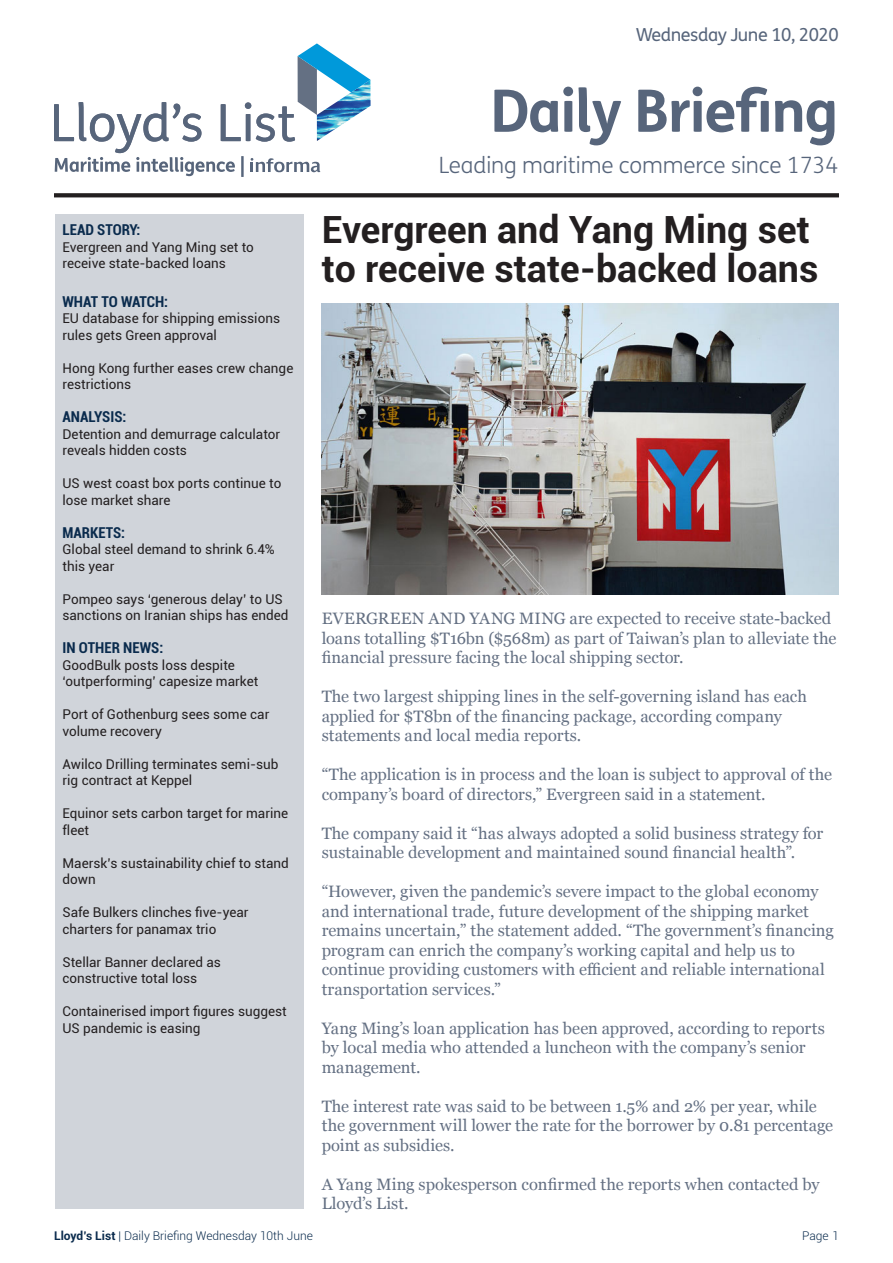
<style>
.page{position:relative;width:893px;height:1263px;background:#fff}
.page>*{position:absolute;margin:0;border:0;box-sizing:border-box;transform-origin:0 0}
.t1{font:700 58.5px "FS Me";letter-spacing:-.025em;color:#57657b}
.Headline_1{font:700 37.5px/39px "Roboto";color:#231f20}
.t2{font:300 22.5px "FS Me";letter-spacing:-.005em;color:#57657b}
.t3{font:18px "FS Me";letter-spacing:-.025em;color:#57657b}
.Body_Copy{font:16.5px/19.5px "Georgia";letter-spacing:-.005em;color:#647083}
.Contents_header{font:700 condensed 15px "Roboto";color:#0a2b4d}
.Contents_body{font:13.5px/16.5px "Roboto";color:#231f20}
.t4{font:300 12px "Roboto";color:#0a2b4d}
.s1{font-weight:700}
</style>
<div class="page">
<svg style="left:54px;top:43px;width:316px;height:134px"></svg>
<svg style="left:54px;top:193px;width:785px;height:4px;background:#2d292a"></svg>
<img style="left:321px;top:303px;width:517px;height:291px">
<div style="left:55px;top:215px;width:249px;height:994px;background:#d0d4da"></div>
<p class="t3" style="left:636px;top:22px;width:204px">Wednesday June 10, 2020</p>
<p class="Contents_header" style="left:63px;top:220px;width:79px">LEAD STORY:</p>
<p class="Contents_body" style="left:63px;top:238px;width:193px">Evergreen and Yang Ming set to receive state-backed loans</p>
<p class="Contents_header" style="left:63px;top:291px;width:107px">WHAT TO WATCH:</p>
<p class="Contents_body" style="left:63px;top:310px;width:219px">EU database for shipping emissions rules gets Green approval</p>
<p class="Contents_body" style="left:63px;top:359px;width:232px">Hong Kong further eases crew change restrictions</p>
<p class="Contents_header" style="left:63px;top:406px;width:65px">ANALYSIS:</p>
<p class="Contents_body" style="left:63px;top:425px;width:219px">Detention and demurrage calculator reveals hidden costs</p>
<p class="Contents_body" style="left:63px;top:475px;width:220px">US west coast box ports continue to lose market share</p>
<p class="Contents_header" style="left:63px;top:522px;width:64px">MARKETS:</p>
<p class="Contents_body" style="left:63px;top:541px;width:214px">Global steel demand to shrink 6.4% this year</p>
<p class="Contents_body" style="left:63px;top:590px;width:227px">Pompeo says ‘generous delay’ to US sanctions on Iranian ships has ended</p>
<p class="Contents_header" style="left:63px;top:637px;width:102px">IN OTHER NEWS:</p>
<p class="Contents_body" style="left:63px;top:656px;width:197px">GoodBulk posts loss despite ‘outperforming’ capesize market</p>
<p class="Contents_body" style="left:63px;top:706px;width:208px">Port of Gothenburg sees some car volume recovery</p>
<p class="Contents_body" style="left:63px;top:755px;width:218px">Awilco Drilling terminates semi-sub rig contract at Keppel</p>
<p class="Contents_body" style="left:63px;top:805px;width:227px">Equinor sets carbon target for marine fleet</p>
<p class="Contents_body" style="left:63px;top:854px;width:228px">Maersk’s sustainability chief to stand down</p>
<p class="Contents_body" style="left:63px;top:904px;width:188px">Safe Bulkers clinches five-year charters for panamax trio</p>
<p class="Contents_body" style="left:63px;top:953px;width:160px">Stellar Banner declared as constructive total loss</p>
<p class="Contents_body" style="left:63px;top:1003px;width:226px">Containerised import figures suggest<br>US pandemic is easing</p>
<p class="t1" style="left:490px;top:66px;width:350px">Daily Briefing</p>
<p class="t2" style="left:439px;top:150px;width:401px">Leading maritime commerce since 1734</p>
<p class="Headline_1" style="left:322px;top:209px;width:498px">Evergreen and Yang Ming set to receive state-backed loans</p>
<p class="Body_Copy" style="left:322px;top:608px;width:516px">EVERGREEN AND YANG MING are expected to receive state-backed loans totalling $T16bn ($568m) as part of Taiwan’s plan to alleviate the financial pressure facing the local shipping sector.</p>
<p class="Body_Copy" style="left:322px;top:686px;width:487px">The two largest shipping lines in the self-governing island has each applied for $T8bn of the financing package, according company statements and local media reports.</p>
<p class="Body_Copy" style="left:322px;top:764px;width:512px">“The application is in process and the loan is subject to approval of the company’s board of directors,” Evergreen said in a statement.</p>
<p class="Body_Copy" style="left:322px;top:823px;width:503px">The company said it “has always adopted a solid business strategy for sustainable development and maintained sound financial health”.</p>
<p class="Body_Copy" style="left:322px;top:881px;width:514px">“However, given the pandemic’s severe impact to the global economy and international trade, future development of the shipping market remains uncertain,” the statement added. “The government’s financing program can enrich the company’s working capital and help us to continue providing customers with efficient and reliable international transportation services.”</p>
<p class="Body_Copy" style="left:322px;top:1018px;width:505px">Yang Ming’s loan application has been approved, according to reports by local media who attended a luncheon with the company’s senior management.</p>
<p class="Body_Copy" style="left:322px;top:1096px;width:513px">The interest rate was said to be between 1.5% and 2% per year, while the government will lower the rate for the borrower by 0.81 percentage point as subsidies.</p>
<p class="Body_Copy" style="left:322px;top:1174px;width:500px">A Yang Ming spokesperson confirmed the reports when contacted by<br>Lloyd’s List.</p>
<p class="t4" style="left:54px;top:1228px;width:260px"><span class="s1">Lloyd’s List</span> | Daily Briefing Wednesday 10th June</p>
<p class="t4" style="left:802px;top:1228px;width:38px">Page 1</p>
</div>
